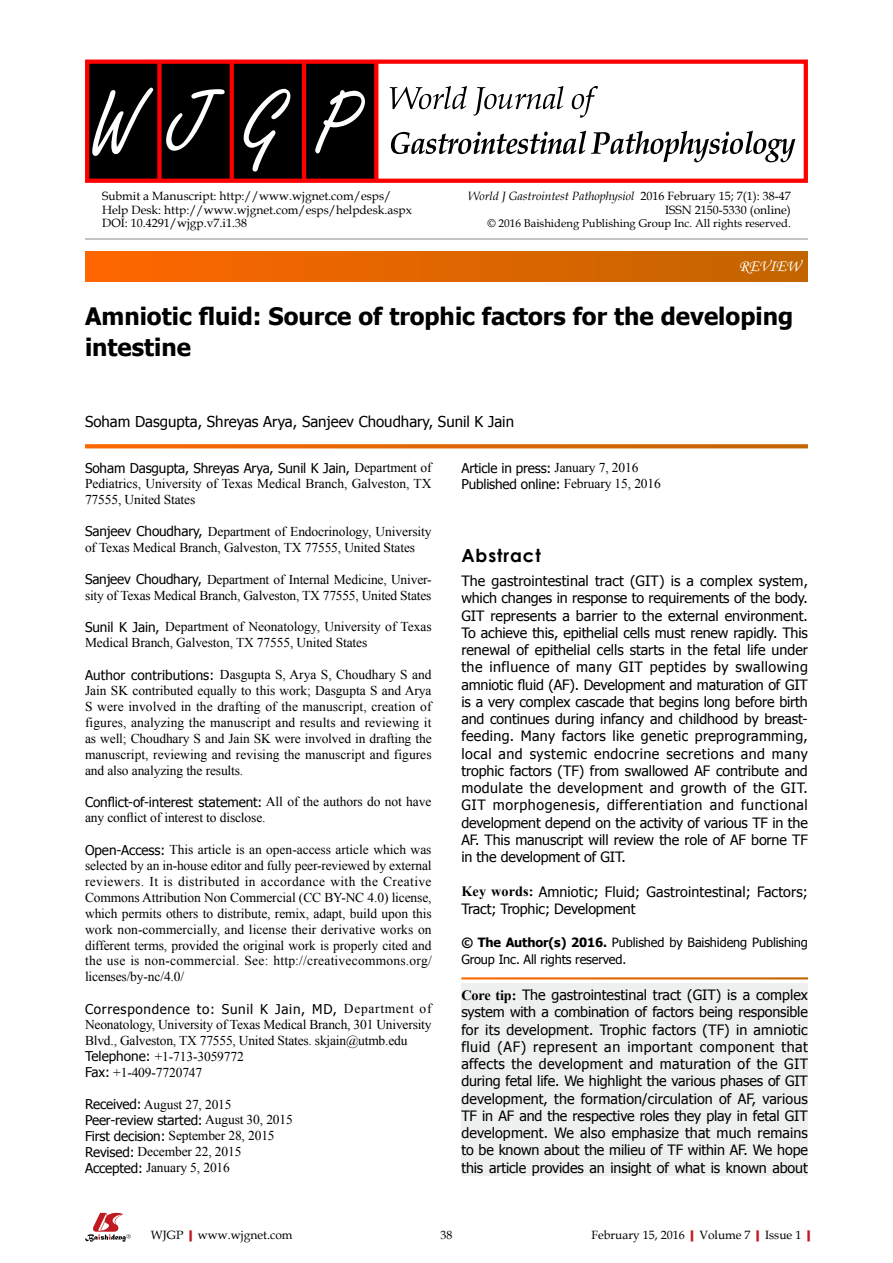
<style>
.page{position:relative;width:893px;height:1263px;background:#fff}
.page>*{position:absolute;margin:0;border:0;box-sizing:border-box;transform-origin:0 0}
.t1{font:700 24px/31.5px "Tahoma";color:#000}
.t2{font:700 18px "Century Gothic";letter-spacing:.05em;color:#000}
.t3{font:16.5px "Monotype Corsiva";color:#fff}
.t4{font:15px "Tahoma";color:#000}
.t5{font:14.25px/17.2px "Tahoma";letter-spacing:-.01em;color:#000;text-align:justify}
.t6{font:14.25px/17.2px "Tahoma";letter-spacing:.01em;color:#000}
.t7{font:13.5px/15.9px "Times New Roman";letter-spacing:-.01em;color:#000}
.t8{font:13.5px/15.8px "Tahoma";letter-spacing:-.01em;color:#000}
.t9{font:12.75px/17.2px "Tahoma";letter-spacing:-.01em;color:#000}
.t10{font:12px/13.5px "Book Antiqua";color:#000;text-align:right}
.t11{font:11.25px "Book Antiqua";color:#000}
.s1{font-style:italic}
.s2{font-family:"Tahoma"}
.s3{font-family:"Times New Roman"}
.s4{font-family:"Times New Roman";font-weight:700}
.s5{font-weight:700}
.s6{font-weight:700;color:#c01920}
</style>
<div class="page">
<div style="left:461px;top:983px;width:347px;height:193px;background:#eeefef"></div>
<div style="left:85px;top:252px;width:723px;height:29px;background:linear-gradient(to right,#f60,#c16500)"></div>
<hr style="left:85px;top:239px;width:723px;height:1px;background:#898989">
<svg style="left:85px;top:444px;width:723px;height:4px;background:#e16d0d"></svg>
<svg style="left:85px;top:1213px;width:46px;height:29px"></svg>
<div style="left:87px;top:61px;width:289px;height:121px;background:#000"></div>
<div style="left:157px;top:61px;width:5px;height:121px;background:#f00"></div>
<svg style="left:230px;top:65px;width:4px;height:113px"></svg>
<hr style="left:302px;top:61px;width:4px;height:121px;background:#f00">
<svg style="left:374px;top:65px;width:4px;height:113px"></svg>
<div style="left:85px;top:60px;width:723px;height:123px;border:4px solid #f00"></div>
<svg style="left:315px;top:90px;width:50px;height:63px"></svg>
<svg style="left:244px;top:89px;width:46px;height:83px"></svg>
<svg style="left:166px;top:89px;width:59px;height:62px"></svg>
<svg style="left:92px;top:88px;width:61px;height:68px"></svg>
<svg style="left:390px;top:86px;width:208px;height:32px"></svg>
<svg style="left:391px;top:131px;width:404px;height:31px"></svg>
<p class="t10" style="left:102px;top:189px;width:311px;text-align:left">Submit a Manuscript: http://www.wjgnet.com/esps/<br>Help Desk: http://www.wjgnet.com/esps/helpdesk.aspx<br>DOI: 10.4291/wjgp.v7.i1.38</p>
<p class="t10" style="left:468px;top:189px;width:324px"><span class="s1">World J Gastrointest Pathophysiol</span> 2016 February 15; 7(1): 38-47<br>ISSN 2150-5330 (online)</p>
<p class="t11" style="left:487px;top:215px;width:305px">© 2016 Baishideng Publishing Group Inc. All rights reserved.</p>
<p class="t3" style="left:739px;top:256px;width:63px">REVIEW</p>
<p class="t1" style="left:85px;top:298px;width:710px">Amniotic fluid: Source of trophic factors for the developing intestine</p>
<p class="t4" style="left:85px;top:412px;width:430px">Soham Dasgupta, Shreyas Arya, Sanjeev Choudhary, Sunil K Jain</p>
<p class="t7" style="left:85px;top:460px;width:348px;text-align:justify"><span class="s2">Soham Dasgupta, Shreyas Arya, Sunil K Jain,</span> Department of Pediatrics, University of Texas Medical Branch, Galveston, TX 77555, United States</p>
<p class="t7" style="left:85px;top:523px;width:348px"><span class="s2">Sanjeev Choudhary,</span> Department of Endocrinology, University of Texas Medical Branch, Galveston, TX 77555, United States</p>
<p class="t7" style="left:85px;top:571px;width:348px"><span class="s2">Sanjeev Choudhary,</span> Department of Internal Medicine, Univer&shy;sity of Texas Medical Branch, Galveston, TX 77555, United States</p>
<p class="t7" style="left:85px;top:619px;width:348px"><span class="s2">Sunil K Jain,</span> Department of Neonatology, University of Texas<br>Medical Branch, Galveston, TX 77555, United States</p>
<p class="t7" style="left:85px;top:666px;width:348px;text-align:justify"><span class="s2">Author contributions:</span> Dasgupta S, Arya S, Choudhary S and Jain SK contributed equally to this work; Dasgupta S and Arya S were involved in the drafting of the manuscript, creation of figures, analyzing the manuscript and results and reviewing it as well; Choudhary S and Jain SK were involved in drafting the manuscript, reviewing and revising the manuscript and figures and also analyzing the results.</p>
<p class="t7" style="left:85px;top:794px;width:348px;line-height:15.5px"><span class="s2">Conflict-of-interest statement:</span> All of the authors do not have any conflict of interest to disclose.</p>
<p class="t7" style="left:85px;top:841px;width:348px;text-align:justify"><span class="s2">Open-Access:</span> This article is an open-access article which was selected by an in-house editor and fully peer-reviewed by external reviewers. It is distributed in accordance with the Creative Commons Attribution Non Commercial (CC BY-NC 4.0) license, which permits others to distribute, remix, adapt, build upon this work non-commercially, and license their derivative works on different terms, provided the original work is properly cited and the use is non-commercial. See: http://creativecommons.org/ licenses/by-nc/4.0/</p>
<p class="t7" style="left:85px;top:1001px;width:348px"><span class="s2">Correspondence to: Sunil K Jain, MD,</span> Department of Neonatology, University of Texas Medical Branch, 301 University Blvd., Galveston, TX 77555, United States. skjain@utmb.edu <span class="s2">Telephone:</span> +1-713-3059772<br><span class="s2">Fax:</span> +1-409-7720747</p>
<p class="t7" style="left:85px;top:1096px;width:209px"><span class="s2">Received:</span> August 27, 2015<br><span class="s2">Peer-review started:</span> August 30, 2015<br><span class="s2">First decision:</span> September 28, 2015<br><span class="s2">Revised:</span> December 22, 2015<br><span class="s2">Accepted:</span> January 5, 2016</p>
<p class="t8" style="left:461px;top:459px;width:201px">Article in press: <span class="s3">January 7, 2016<br></span>Published online: <span class="s3">February 15, 2016</span></p>
<p class="t2" style="left:461px;top:542px;width:81px">Abstract</p>
<p class="t5" style="left:461px;top:571px;width:348px">The gastrointestinal tract (GIT) is a complex system, which changes in response to requirements of the body.<br>GIT represents a barrier to the external environment.<br>To achieve this, epithelial cells must renew rapidly. This renewal of epithelial cells starts in the fetal life under the influence of many GIT peptides by swallowing amniotic fluid (AF). Development and maturation of GIT is a very complex cascade that begins long before birth and continues during infancy and childhood by breast&shy;feeding. Many factors like genetic preprogramming, local and systemic endocrine secretions and many trophic factors (TF) from swallowed AF contribute and modulate the development and growth of the GIT.<br>GIT morphogenesis, differentiation and functional development depend on the activity of various TF in the AF. This manuscript will review the role of AF borne TF in the development of GIT.</p>
<p class="t6" style="left:461px;top:882px;width:348px"><span class="s4">Key words:</span> Amniotic; Fluid; Gastrointestinal; Factors;<br>Tract; Trophic; Development</p>
<p class="t9" style="left:461px;top:933px;width:348px"><span class="s5">© The Author(s) 2016.</span> Published by Baishideng Publishing<br>Group Inc. All rights reserved.</p>
<p class="t5" style="left:461px;top:985px;width:348px"><span class="s4">Core tip:</span> The gastrointestinal tract (GIT) is a complex system with a combination of factors being responsible for its development. Trophic factors (TF) in amniotic fluid (AF) represent an important component that affects the development and maturation of the GIT during fetal life. We highlight the various phases of GIT development, the formation/circulation of AF, various TF in AF and the respective roles they play in fetal GIT development. We also emphasize that much remains to be known about the milieu of TF within AF. We hope this article provides an insight of what is known about</p>
<p class="t10" style="left:151px;top:1227px;width:143px">WJGP<span class="s6">|</span>www.wjgnet.com</p>
<p class="t10" style="left:440px;top:1227px;width:13px">38</p>
<p class="t10" style="left:591px;top:1227px;width:226px">February 15, 2016<span class="s6">|</span>Volume 7<span class="s6">|</span>Issue 1<span class="s6">|</span></p>
</div>
